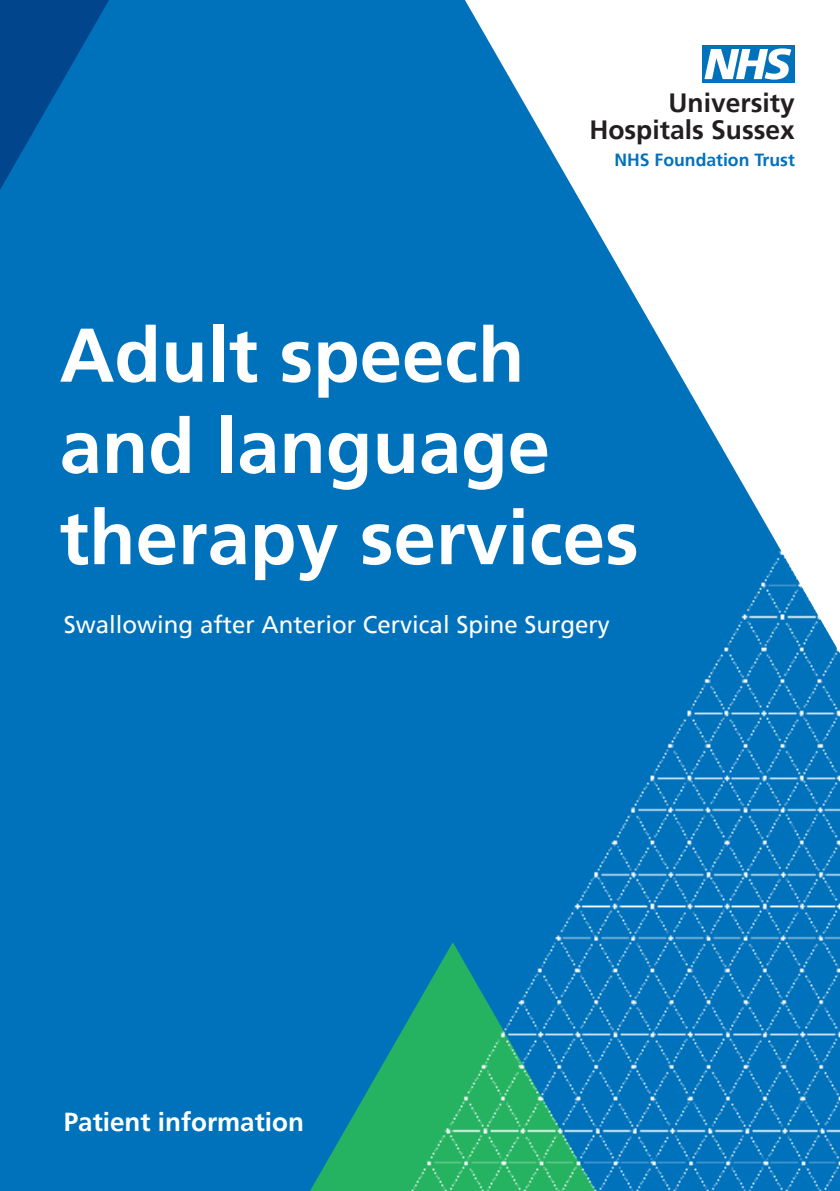
<style>
.page{position:relative;width:840px;height:1191px;background:#fff}
.page>*{position:absolute;margin:0;border:0;box-sizing:border-box;transform-origin:0 0}
.t1{font:700 76px "Frutiger";color:#fff}
.t2{font:700 26.4px/26.8px "Frutiger";color:#231f20;text-align:right}
.t3{font:700 26px "Frutiger";color:#fff}
.t4{font:24px "Frutiger";color:#fff}
.t5{font:700 17.6px "Frutiger";color:#0072bc}
</style>
<div class="page">
<div style="left:0;top:0;width:839px;height:1191px;background:#0072bc"></div>
<svg style="left:310px;top:1020px;width:98px;height:171px"></svg>
<svg style="left:0;top:0;width:109px;height:190px"></svg>
<svg style="left:465px;top:0;width:374px;height:453px;fill:#fff"></svg>
<img style="left:408px;top:453px;width:431px;height:738px">
<div style="left:701px;top:45px;width:93px;height:38px;background:#0072bc"></div>
<svg style="left:704px;top:48px;width:86px;height:32px"></svg>
<p class="t2" style="left:589px;top:90px;width:207px">University<br>Hospitals Sussex</p>
<p class="t5" style="left:614px;top:150px;width:182px">NHS Foundation Trust</p>
<p class="t1" style="left:60px;top:310px;width:466px">Adult speech</p>
<p class="t1" style="left:60px;top:402px;width:491px">and language</p>
<p class="t1" style="left:60px;top:493px;width:580px">therapy services</p>
<p class="t4" style="left:64px;top:611px;width:547px">Swallowing after Anterior Cervical Spine Surgery</p>
<p class="t3" style="left:64px;top:1107px;width:241px">Patient information</p>
</div>
